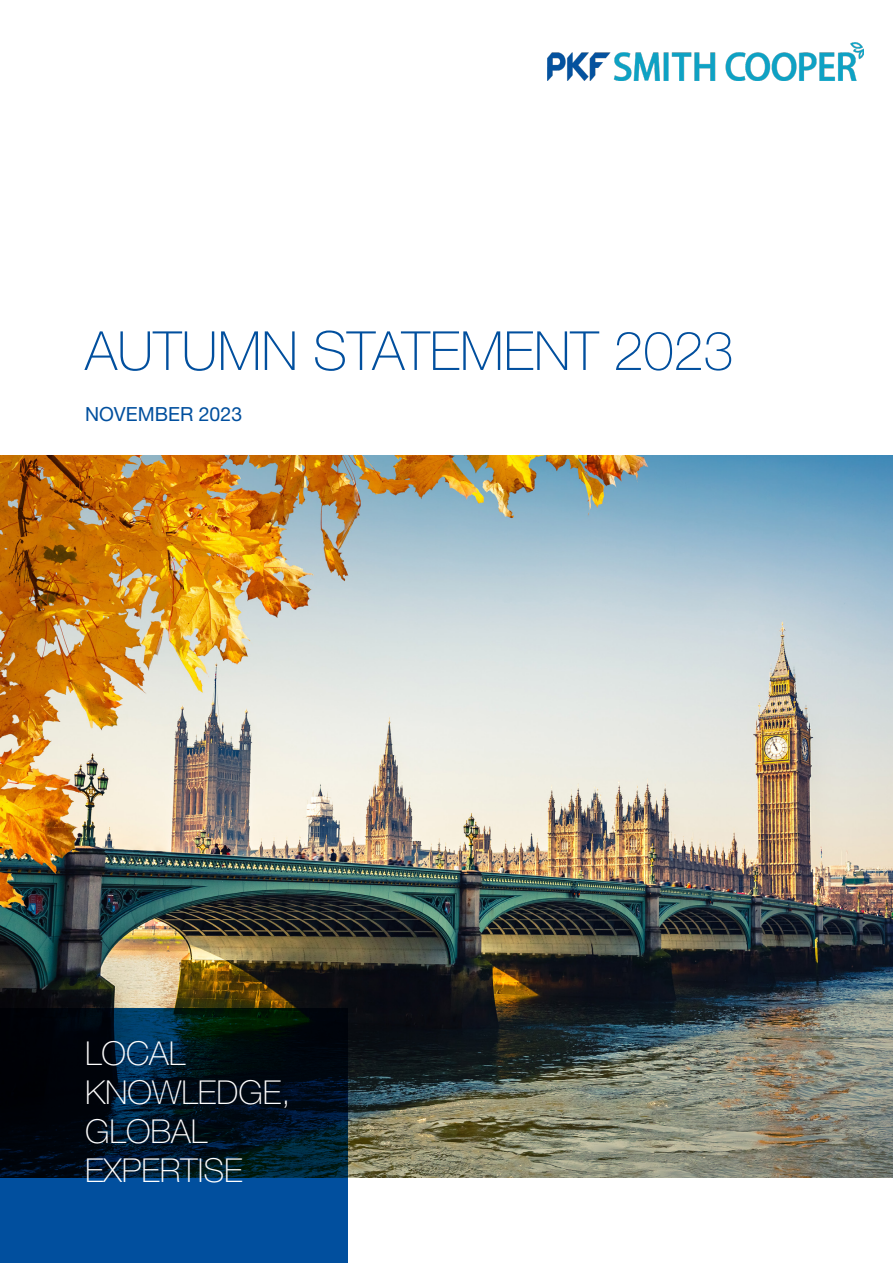
<style>
.page{position:relative;width:893px;height:1263px;background:#fff}
.page>*{position:absolute;margin:0;border:0;box-sizing:border-box;transform-origin:0 0}
.cover-heading{font:100 54px "Helvetica Neue LT Pro";color:#014f9e}
.cover-tagline{font:100 33px/39px "Helvetica Neue LT Pro";color:#fff}
.cover-subhead{font:19.5px "Helvetica Neue LT Pro";color:#014f9e}
</style>
<div class="page">
<img style="left:0;top:455px;width:893px;height:723px">
<svg style="left:0;top:1008px;width:347px;height:255px;background:#002548"></svg>
<img style="left:548px;top:43px;width:315px;height:37px">
<p class="cover-heading" style="left:85px;top:319px;width:650px">AUTUMN STATEMENT 2023</p>
<p class="cover-subhead" style="left:85px;top:402px;width:159px">NOVEMBER 2023</p>
<p class="cover-tagline" style="left:85px;top:1034px;width:207px">LOCAL<br>KNOWLEDGE,<br>GLOBAL<br>EXPERTISE</p>
</div>
